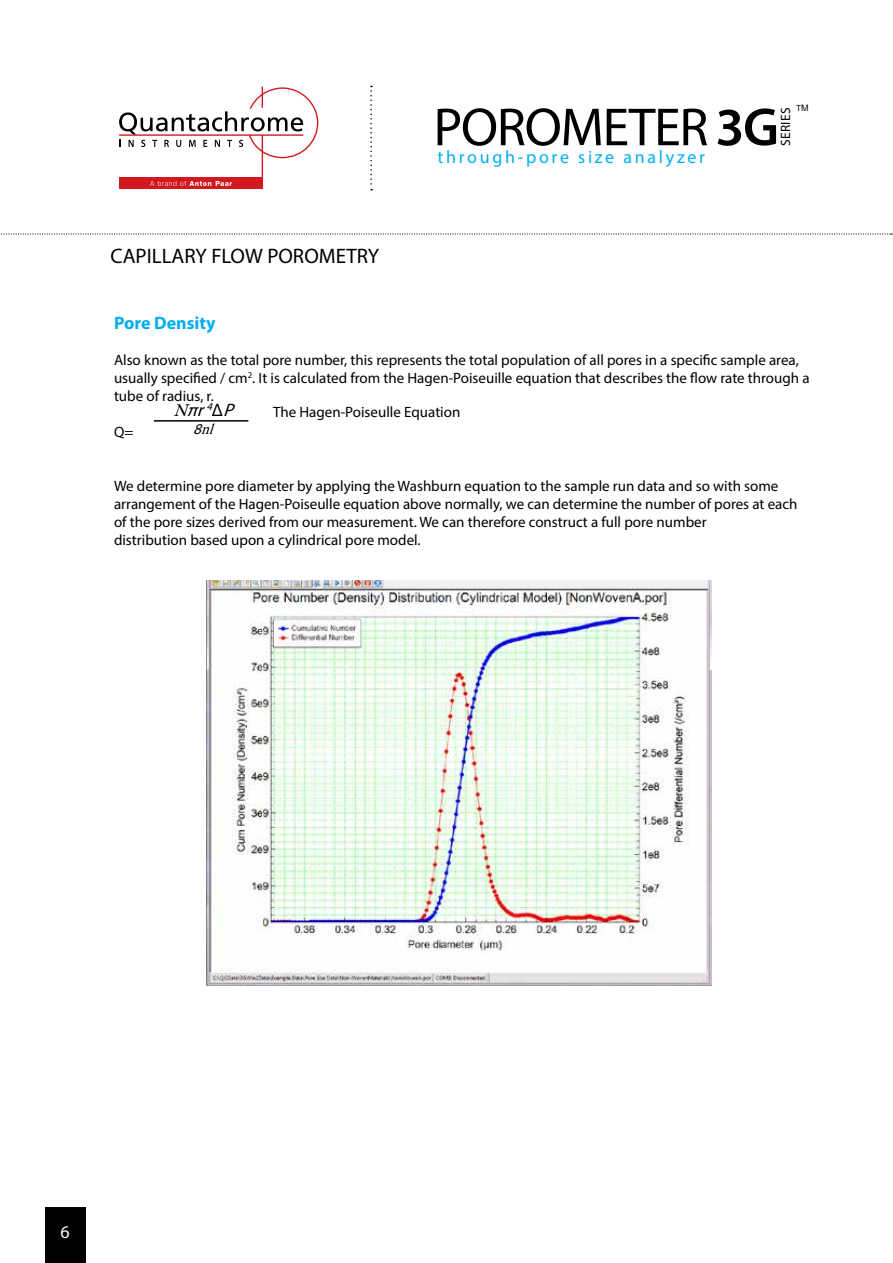
<style>
.page{position:relative;width:893px;height:1263px;background:#fff}
.page>*{position:absolute;margin:0;border:0;box-sizing:border-box;transform-origin:0 0}
.t1{font:54px "Myriad Pro";letter-spacing:-.025em;color:#000}
.t2{font:21px "Myriad Pro";color:#000}
.t3{font:18px "Myriad Pro";letter-spacing:.15em;color:#00aeef}
.t4{font:700 18px "Myriad Pro";color:#00aeef}
.t5{font:italic 18px "Myriad Pro";color:#000}
.t6{font:18px "Myriad Pro";color:#fff}
.t7{font:15px/18px "Myriad Pro";color:#000}
.t8{font:italic 15px "Times New Roman";color:#000}
.t9{font:13.5px "Myriad Pro";letter-spacing:.02em;color:#000}
.t10{font:9px "Myriad Pro";color:#000}
.s1{font-family:"Arial"}
.s2{font-weight:600}
.s3{font-family:"Minion Pro"}
.s4{font-style:normal}
.s5{font-family:"Myriad Pro"}
</style>
<div class="page">
<svg style="left:370px;top:86px;width:2px;height:105px"></svg>
<svg style="left:119px;top:87px;width:199px;height:102px"></svg>
<div style="left:45px;top:1207px;width:41px;height:56px;background:#000"></div>
<svg style="left:1px;top:233px;width:892px;height:2px"></svg>
<hr style="left:154px;top:420px;width:94px;height:2px;background:#000">
<img style="left:206px;top:580px;width:506px;height:406px">
<p class="t10" style="left:797px;top:102px;width:13px">T<span class="s1">M</span></p>
<h1 class="t1" style="left:434px;top:94px;width:347px">POROMETER <span class="s2">3G</span></h1>
<p class="t9" style="left:777px;top:146px;width:40px;rotate:-90deg">SERIES</p>
<h2 class="t2" style="left:110px;top:243px;width:270px">CAPILLARY FLOW POROMETRY</h2>
<p class="t3" style="left:437px;top:146px;width:269px">through-pore size analyzer</p>
<p class="t4" style="left:114px;top:311px;width:103px">Pore Density</p>
<p class="t7" style="left:114px;top:350px;width:697px">Also known as the total pore number, this represents the total population of all pores in a specific sample area, usually specified / cm<sup>2</sup>. It is calculated from the Hagen-Poiseuille equation that describes the flow rate through a tube of radius, r.</p>
<p class="t7" style="left:114px;top:422px;width:21px">Q=</p>
<p class="t5" style="left:173px;top:399px;width:68px"><span class="s3">N</span>πr<sup>4</sup><span class="s4">Δ</span> P</p>
<p class="t8" style="left:193px;top:419px;width:27px"><span class="s5">8</span>nl</p>
<p class="t7" style="left:273px;top:402px;width:189px">The Hagen-Poiseulle Equation</p>
<p class="t7" style="left:114px;top:476px;width:685px">We determine pore diameter by applying the Washburn equation to the sample run data and so with some arrangement of the Hagen-Poiseulle equation above normally, we can determine the number of pores at each of the pore sizes derived from our measurement. We can therefore construct a full pore number<br>distribution based upon a cylindrical pore model.</p>
<p class="t6" style="left:61px;top:1220px;width:11px">6</p>
</div>
